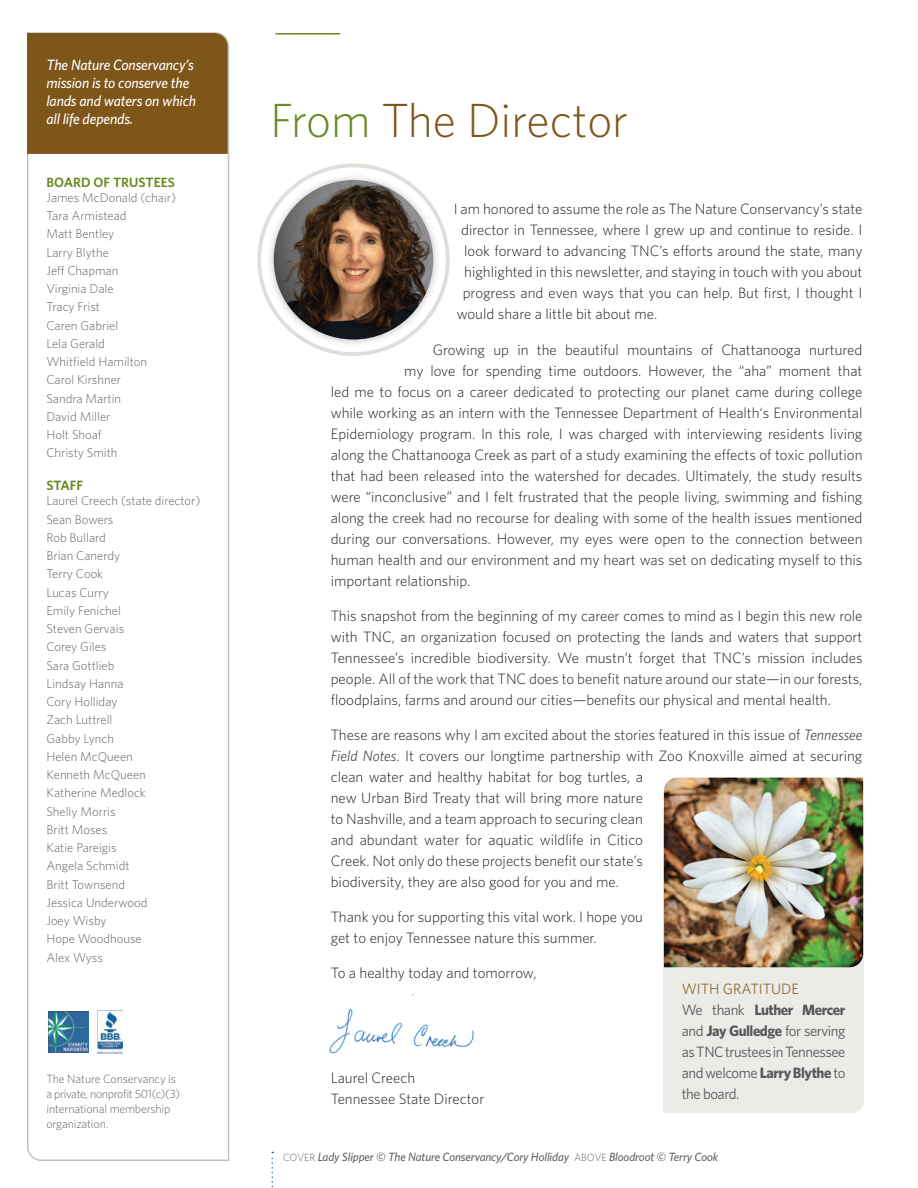
<style>
.page{position:relative;width:918px;height:1188px;background:#fff}
.page>*{position:absolute;margin:0;border:0;box-sizing:border-box;transform-origin:0 0}
.t1{font:300 48px "Whitney";color:#7f5619}
.t2{font:300 15px/21px "Whitney";color:#231f20}
.t3{font:15px/21px "Whitney";letter-spacing:-.03em;color:#57585a}
.t4{font:italic 500 15px/18px "Whitney";letter-spacing:-.01em;color:#fff}
.t5{font:600 13.5px "Whitney";color:#6a8922}
.t6{font:300 12.75px/18.3px "Whitney";color:#636366}
.t7{font:300 12px/15px "Whitney";letter-spacing:-.01em;color:#636366}
.t8{font:italic 500 12px "Whitney";letter-spacing:-.01em;color:#636366}
.s1{color:#6a8922}
.s2{font-style:italic}
.s3{color:#946e3a}
.s4{font-weight:700}
.s5{font-weight:300;font-style:normal;font-size:10.5px}
</style>
<div class="page">
<svg style="left:27px;top:32px;width:203px;height:1129px"></svg>
<svg style="left:272px;top:1152px;width:1px;height:36px"></svg>
<hr style="left:275px;top:33px;width:65px;height:1px;background:#6a8922">
<div style="left:27px;top:33px;width:201px;height:121px;background:#7f5619"></div>
<img style="left:98px;top:1011px;width:24px;height:43px">
<img style="left:48px;top:1012px;width:41px;height:40px">
<div style="left:257px;top:164px;width:193px;height:192px;border:4px solid #e1deda;border-radius:50%"></div>
<div style="left:267px;top:173px;width:174px;height:174px;background:#231f20;opacity:.29"></div>
<img style="left:274px;top:180px;width:159px;height:160px;border-radius:80px">
<div style="left:663px;top:812px;width:201px;height:301px;background:#ebebe8"></div>
<img style="left:664px;top:778px;width:199px;height:189px">
<img style="left:329px;top:994px;width:145px;height:60px">
<p class="t4" style="left:46px;top:55px;width:151px">The Nature Conservancy’s mission is to conserve the lands and waters on which all life depends.</p>
<p class="t5" style="left:46px;top:173px;width:130px">BOARD OF TRUSTEES</p>
<p class="t6" style="left:46px;top:188px;width:131px">James McDonald (chair)<br>Tara Armistead<br>Matt Bentley<br>Larry Blythe<br>Jeff Chapman<br>Virginia Dale<br>Tracy Frist<br>Caren Gabriel<br>Lela Gerald<br>Whitfield Hamilton<br>Carol Kirshner<br>Sandra Martin<br>David Miller<br>Holt Shoaf<br>Christy Smith</p>
<p class="t5" style="left:46px;top:477px;width:38px">STAFF</p>
<p class="t6" style="left:46px;top:492px;width:156px">Laurel Creech (state director)<br>Sean Bowers<br>Rob Bullard<br>Brian Canerdy<br>Terry Cook<br>Lucas Curry<br>Emily Fenichel<br>Steven Gervais<br>Corey Giles<br>Sara Gottlieb<br>Lindsay Hanna<br>Cory Holliday<br>Zach Luttrell<br>Gabby Lynch<br>Helen McQueen<br>Kenneth McQueen<br>Katherine Medlock<br>Shelly Morris<br>Britt Moses<br>Katie Pareigis<br>Angela Schmidt<br>Britt Townsend<br>Jessica Underwood<br>Joey Wisby<br>Hope Woodhouse<br>Alex Wyss</p>
<p class="t7" style="left:46px;top:1071px;width:135px">The Nature Conservancy is a private, nonprofit 501(c)(3) international membership organization.</p>
<h1 class="t1" style="left:270px;top:89px;width:360px"><span class="s1">From</span> The Director</h1>
<p class="t2" style="left:454px;top:198px;width:410px">I am honored to assume the role as The Nature Conservancy’s state</p>
<p class="t2" style="left:461px;top:219px;width:403px">director in Tennessee, where I grew up and continue to reside. I</p>
<p class="t2" style="left:464px;top:240px;width:400px">look forward to advancing TNC’s efforts around the state, many</p>
<p class="t2" style="left:464px;top:261px;width:400px">highlighted in this newsletter, and staying in touch with you about</p>
<p class="t2" style="left:463px;top:282px;width:401px">progress and even ways that you can help. But first, I thought I</p>
<p class="t2" style="left:457px;top:303px;width:202px">would share a little bit about me.</p>
<p class="t2" style="left:433px;top:338px;width:431px">Growing up in the beautiful mountains of Chattanooga nurtured</p>
<p class="t2" style="left:404px;top:359px;width:460px">my love for spending time outdoors. However, the “aha” moment that</p>
<p class="t2" style="left:331px;top:380px;width:533px">led me to focus on a career dedicated to protecting our planet came during college</p>
<p class="t2" style="left:331px;top:401px;width:533px">while working as an intern with the Tennessee Department of Health‘s Environmental</p>
<p class="t2" style="left:331px;top:422px;width:533px">Epidemiology program. In this role, I was charged with interviewing residents living</p>
<p class="t2" style="left:331px;top:443px;width:533px">along the Chattanooga Creek as part of a study examining the effects of toxic pollution</p>
<p class="t2" style="left:331px;top:464px;width:533px">that had been released into the watershed for decades. Ultimately, the study results</p>
<p class="t2" style="left:331px;top:485px;width:533px">were “inconclusive” and I felt frustrated that the people living, swimming and fishing</p>
<p class="t2" style="left:331px;top:506px;width:533px">along the creek had no recourse for dealing with some of the health issues mentioned</p>
<p class="t2" style="left:331px;top:527px;width:533px">during our conversations. However, my eyes were open to the connection between</p>
<p class="t2" style="left:331px;top:548px;width:533px">human health and our environment and my heart was set on dedicating myself to this</p>
<p class="t2" style="left:331px;top:569px;width:141px">important relationship.</p>
<p class="t2" style="left:331px;top:604px;width:533px;text-align:justify">This snapshot from the beginning of my career comes to mind as I begin this new role with TNC, an organization focused on protecting the lands and waters that support Tennessee’s incredible biodiversity. We mustn’t forget that TNC’s mission includes people. All of the work that TNC does to benefit nature around our state—in our forests, floodplains, farms and around our cities—benefits our physical and mental health.</p>
<p class="t2" style="left:331px;top:723px;width:533px">These are reasons why I am excited about the stories featured in this issue of <span class="s2">Tennessee Field Notes</span>. It covers our longtime partnership with Zoo Knoxville aimed at securing clean water and healthy habitat for bog turtles, a<br>new Urban Bird Treaty that will bring more nature<br>to Nashville, and a team approach to securing clean<br>and abundant water for aquatic wildlife in Citico<br>Creek. Not only do these projects benefit our state’s<br>biodiversity, they are also good for you and me.</p>
<p class="t2" style="left:331px;top:905px;width:314px">Thank you for supporting this vital work. I hope you get to enjoy Tennessee nature this summer.</p>
<p class="t2" style="left:331px;top:962px;width:207px">To a healthy today and tomorrow,</p>
<p class="t2" style="left:331px;top:1067px;width:155px">Laurel Creech<br>Tennessee State Director</p>
<p class="t3" style="left:682px;top:978px;width:165px"><span class="s3">WITH GRATITUDE<br></span>We thank <span class="s4">Luther Mercer </span>and <span class="s4">Jay Gulledge</span> for serving as TNC trustees in Tennessee and welcome <span class="s4">Larry Blythe</span> to the board.</p>
<p class="t8" style="left:283px;top:1149px;width:437px"><span class="s5">COVER</span> Lady Slipper © The Nature Conservancy/Cory Holliday <span class="s5">ABOVE</span> Bloodroot © Terry Cook</p>
</div>
